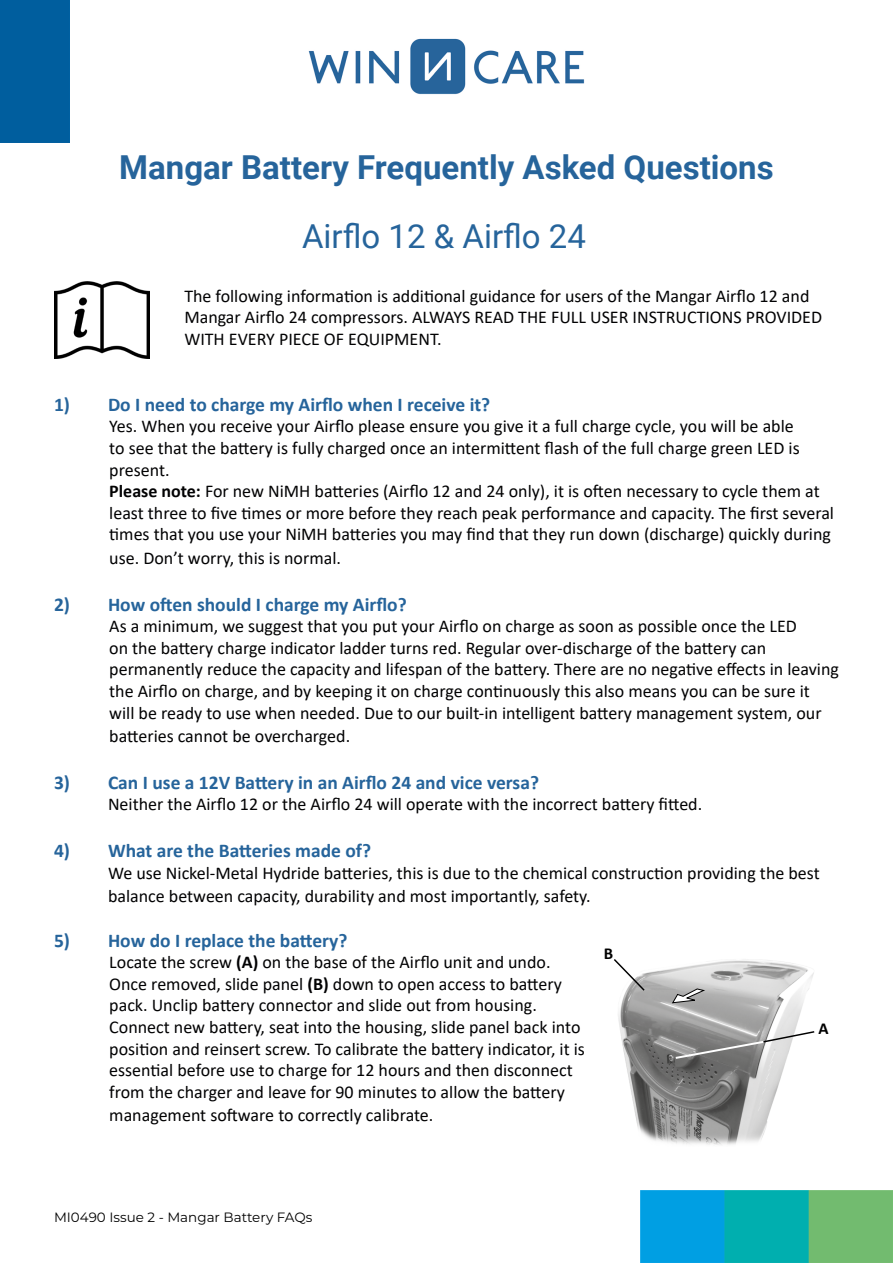
<style>
.page{position:relative;width:893px;height:1263px;background:#fff}
.page>*{position:absolute;margin:0;border:0;box-sizing:border-box;transform-origin:0 0}
.t1{font:700 33px "Roboto";color:#26649b}
.t2{font:33px "Roboto";color:#26649b}
.t3{font:700 19.5px "Calibri";color:#26649b}
.t4{font:18px/21.6px "Calibri";color:#020203}
.t5{font:700 16.8px "Calibri";color:#000}
.t6{font:13.5px "Montserrat";color:#000}
.s1{font-weight:700}
</style>
<div class="page">
<img style="left:308px;top:38px;width:277px;height:57px">
<img style="left:641px;top:1191px;width:252px;height:72px">
<div style="left:0;top:0;width:69px;height:143px;background:#005e9e"></div>
<img style="left:54px;top:281px;width:95px;height:77px">
<img style="left:618px;top:959px;width:196px;height:186px">
<svg style="left:614px;top:959px;width:32px;height:33px"></svg>
<svg style="left:673px;top:1030px;width:142px;height:30px"></svg>
<svg style="left:671px;top:988px;width:36px;height:16px"></svg>
<h1 class="t1" style="left:119px;top:144px;width:656px">Mangar Battery Frequently Asked Questions</h1>
<h1 class="t2" style="left:302px;top:213px;width:285px">Airflo 12 &amp; Airflo 24</h1>
<p class="t4" style="left:184px;top:284px;width:639px">The following information is additional guidance for users of the Mangar Airflo 12 and<br>Mangar Airflo 24 compressors. ALWAYS READ THE FULL USER INSTRUCTIONS PROVIDED<br>WITH EVERY PIECE OF EQUIPMENT.</p>
<p class="t3" style="left:54px;top:390px;width:438px">1) Do I need to charge my Airflo when I receive it?</p>
<p class="t4" style="left:109px;top:415px;width:726px">Yes. When you receive your Airflo please ensure you give it a full charge cycle, you will be able<br>to see that the battery is fully charged once an intermittent flash of the full charge green LED is present.<br><span class="s1">Please note:</span> For new NiMH batteries (Airflo 12 and 24 only), it is often necessary to cycle them at least three to five times or more before they reach peak performance and capacity. The first several times that you use your NiMH batteries you may find that they run down (discharge) quickly during</p>
<p class="t4" style="left:109px;top:546px;width:233px">use. Don’t worry, this is normal.</p>
<p class="t3" style="left:54px;top:590px;width:354px">2) How often should I charge my Airflo?</p>
<p class="t4" style="left:109px;top:615px;width:731px">As a minimum, we suggest that you put your Airflo on charge as soon as possible once the LED<br>on the battery charge indicator ladder turns red. Regular over-discharge of the battery can permanently reduce the capacity and lifespan of the battery. There are no negative effects in leaving the Airflo on charge, and by keeping it on charge continuously this also means you can be sure it will be ready to use when needed. Due to our built-in intelligent battery management system, our</p>
<p class="t4" style="left:109px;top:725px;width:242px">batteries cannot be overcharged.</p>
<p class="t3" style="left:54px;top:768px;width:486px">3) Can I use a 12V Battery in an Airflo 24 and vice versa?</p>
<p class="t4" style="left:108px;top:793px;width:596px">Neither the Airflo 12 or the Airflo 24 will operate with the incorrect battery fitted.</p>
<p class="t3" style="left:54px;top:837px;width:319px">4) What are the Batteries made of?</p>
<p class="t4" style="left:108px;top:861px;width:713px;line-height:23.4px">We use Nickel-Metal Hydride batteries, this is due to the chemical construction providing the best balance between capacity, durability and most importantly, safety.</p>
<p class="t3" style="left:54px;top:926px;width:295px">5) How do I replace the battery?</p>
<p class="t4" style="left:109px;top:951px;width:477px">Locate the screw <span class="s1">(A)</span> on the base of the Airflo unit and undo.<br>Once removed, slide panel <span class="s1">(B)</span> down to open access to battery pack. Unclip battery connector and slide out from housing.<br>Connect new battery, seat into the housing, slide panel back into position and reinsert screw. To calibrate the battery indicator, it is essential before use to charge for 12 hours and then disconnect from the charger and leave for 90 minutes to allow the battery</p>
<p class="t4" style="left:109px;top:1104px;width:326px">management software to correctly calibrate.</p>
<p class="t5" style="left:604px;top:941px;width:11px">B</p>
<p class="t6" style="left:54px;top:1208px;width:260px">MI0490 Issue 2 - Mangar Battery FAQs</p>
<p class="t5" style="left:818px;top:1016px;width:12px">A</p>
</div>
